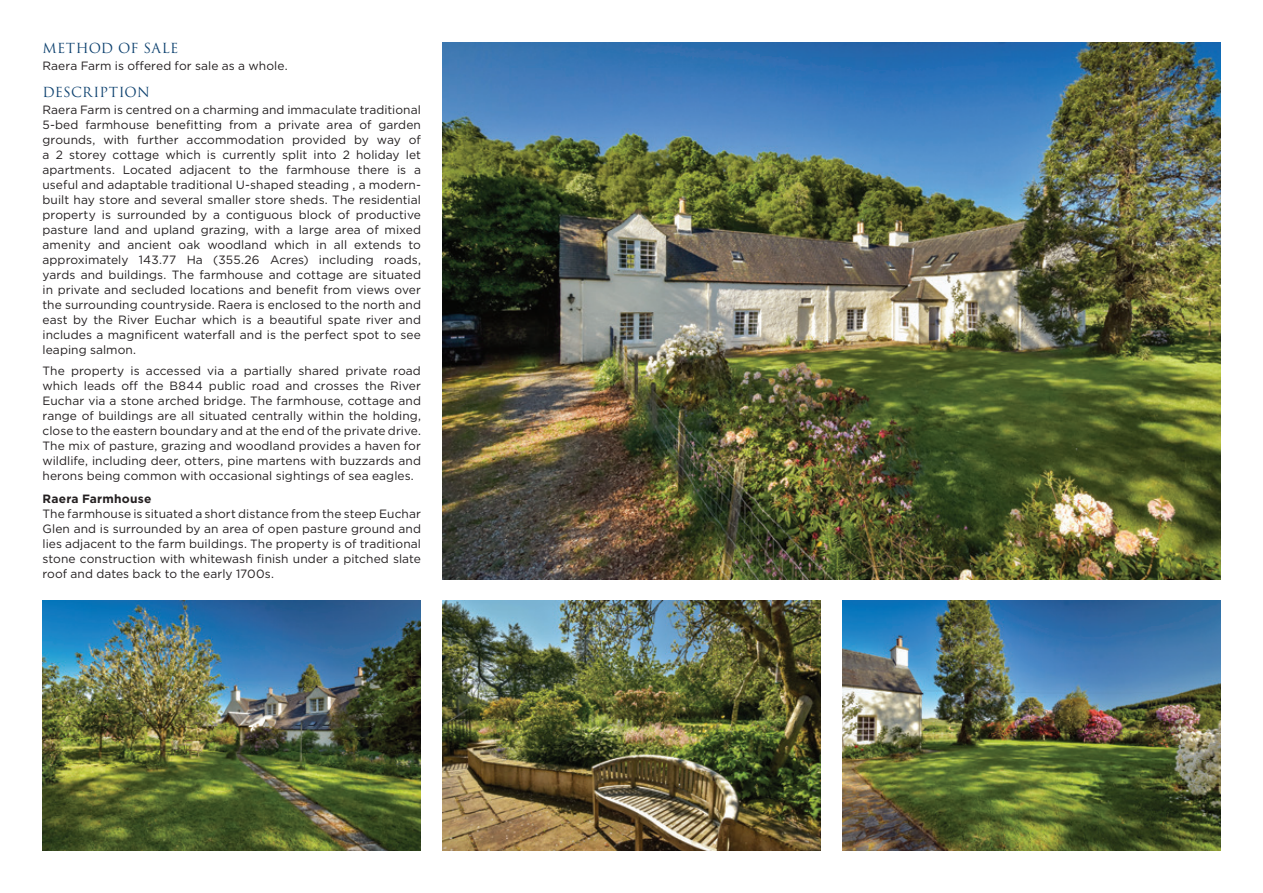
<style>
.page{position:relative;width:1263px;height:893px;background:#fff}
.page>*{position:absolute;margin:0;border:0;box-sizing:border-box;transform-origin:0 0}
._10_Headings{font:13.5px "Trajan Pro";letter-spacing:.02em;color:#0d416f}
._11_Body_Text{font:12px/15px "Gotham";letter-spacing:.005em;color:#231f20;text-align:justify}
._12_Sub_Headings{font:700 12px "Gotham";letter-spacing:.02em;color:#231f20}
</style>
<div class="page">
<img style="left:442px;top:43px;width:778px;height:536px">
<img style="left:842px;top:601px;width:378px;height:249px">
<img style="left:442px;top:601px;width:379px;height:249px">
<img style="left:43px;top:601px;width:378px;height:249px">
<p class="_10_Headings" style="left:43px;top:39px;width:137px">METHOD OF SALE</p>
<p class="_11_Body_Text" style="left:43px;top:58px;width:247px">Raera Farm is offered for sale as a whole.</p>
<p class="_10_Headings" style="left:43px;top:83px;width:109px">DESCRIPTION</p>
<p class="_11_Body_Text" style="left:43px;top:102px;width:380px">Raera Farm is centred on a charming and immaculate traditional 5-bed farmhouse benefitting from a private area of garden grounds, with further accommodation provided by way of a 2 storey cottage which is currently split into 2 holiday let apartments. Located adjacent to the farmhouse there is a useful and adaptable traditional U-shaped steading , a modern&shy;built hay store and several smaller store sheds. The residential property is surrounded by a contiguous block of productive pasture land and upland grazing, with a large area of mixed amenity and ancient oak woodland which in all extends to approximately 143.77 Ha (355.26 Acres) including roads, yards and buildings. The farmhouse and cottage are situated in private and secluded locations and benefit from views over the surrounding countryside. Raera is enclosed to the north and east by the River Euchar which is a beautiful spate river and includes a magnificent waterfall and is the perfect spot to see leaping salmon.</p>
<p class="_11_Body_Text" style="left:43px;top:363px;width:380px">The property is accessed via a partially shared private road which leads off the B844 public road and crosses the River Euchar via a stone arched bridge. The farmhouse, cottage and range of buildings are all situated centrally within the holding, close to the eastern boundary and at the end of the private drive.<br>The mix of pasture, grazing and woodland provides a haven for wildlife, including deer, otters, pine martens with buzzards and herons being common with occasional sightings of sea eagles.</p>
<p class="_12_Sub_Headings" style="left:43px;top:491px;width:111px">Raera Farmhouse</p>
<p class="_11_Body_Text" style="left:43px;top:506px;width:380px">The farmhouse is situated a short distance from the steep Euchar Glen and is surrounded by an area of open pasture ground and lies adjacent to the farm buildings. The property is of traditional stone construction with whitewash finish under a pitched slate roof and dates back to the early 1700s.</p>
</div>
